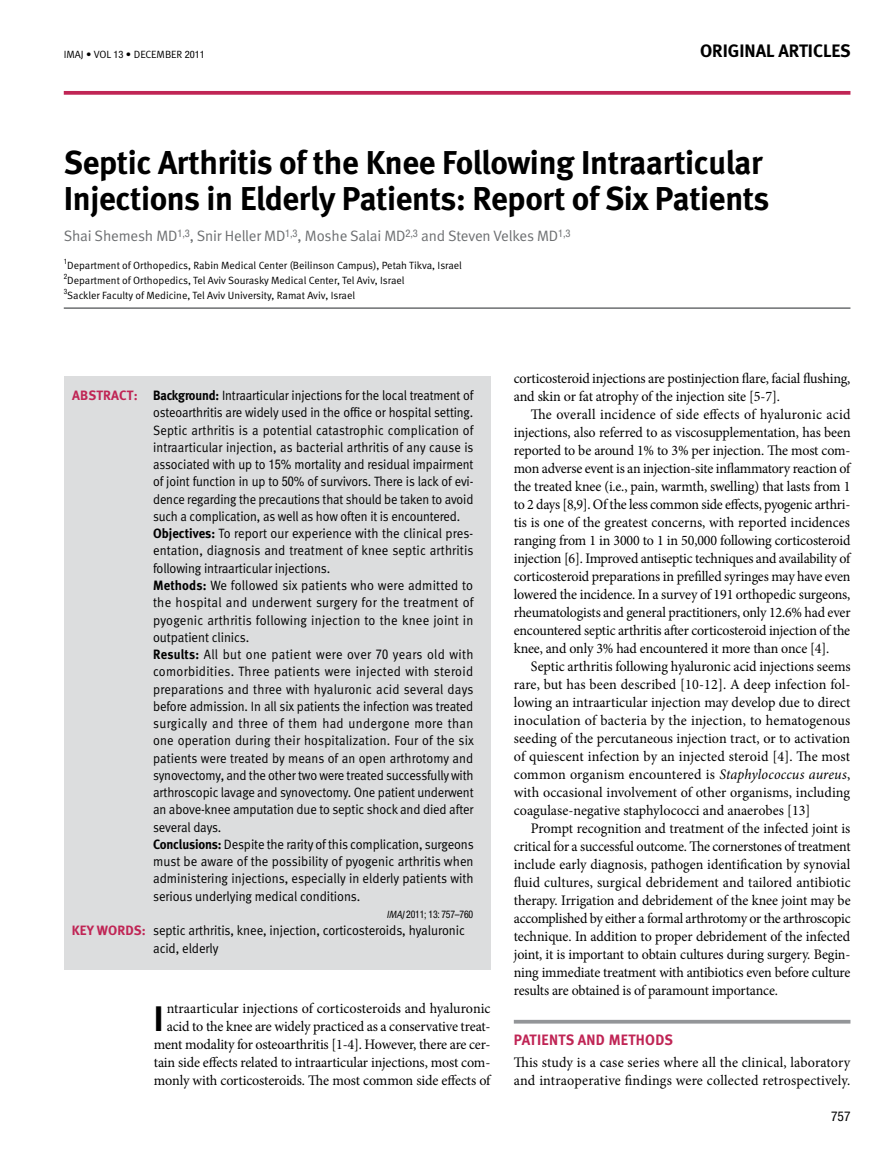
<style>
.page{position:relative;width:893px;height:1149px;background:#fff}
.page>*{position:absolute;margin:0;border:0;box-sizing:border-box;transform-origin:0 0}
.t1{font:700 35.4px "Meta";color:#000}
.t2{font:700 33px/36px "Meta";letter-spacing:-.01em;color:#000}
.t3{font:700 18px "Meta";color:#000}
.t4{font:15px "Meta Normal";letter-spacing:-.01em;color:#6d6f71}
.t5{font:700 15px "Meta";letter-spacing:.02em;color:#c02555}
.t6{font:14.55px/18px "Minion Pro";letter-spacing:-.01em;color:#000;text-align:justify;scale:.96 1}
.t7{font:14.55px/18px "Minion Pro";letter-spacing:-.01em;color:#000}
.t8{font:14.55px/18px "Minion Pro";letter-spacing:.01em;color:#000}
.t9{font:13.5px/17.2px "Meta Normal";letter-spacing:-.005em;color:#000;scale:.95 1}
.t10{font:13.5px/17.2px "Meta Normal";letter-spacing:-.005em;color:#000;text-align:justify;scale:.93 1}
.t11{font:700 13.5px "Meta";letter-spacing:.01em;color:#c02555}
.t12{font:condensed 13.5px "Helvetica Neue";color:#000}
.t13{font:10.5px "Meta Normal";color:#000}
.t14{font:condensed 10.5px "Helvetica Neue";letter-spacing:-.02em;color:#000;scale:.93 1}
.t15{font:condensed 10.5px "Helvetica Neue";color:#6d6f71}
.t16{font:condensed 7.35px "Helvetica Neue";color:#000}
.s1{font-family:"Helvetica Neue";font-stretch:condensed;font-size:10.2px}
.s2{font-family:"Meta Normal";font-stretch:normal;font-size:15px}
.s3{font-family:"Meta";font-weight:700}
.s4{font-family:"Helvetica Neue";font-stretch:condensed}
.s5{font-family:"Meta Normal";font-style:italic;font-stretch:normal}
.s6{font-style:italic}
</style>
<div class="page">
<svg style="left:64px;top:91px;width:786px;height:4px;background:#c43460"></svg>
<div style="left:64px;top:376px;width:426px;height:593px;background:#dcddde"></div>
<hr style="left:64px;top:307px;width:786px;height:2px;background:#6d6f71">
<svg style="left:514px;top:1019px;width:336px;height:4px"></svg>
<p class="t13" style="left:64px;top:48px;width:143px">IMAJ • VOL <span class="s1">13</span> • December <span class="s1">2011</span></p>
<p class="t3" style="left:700px;top:40px;width:152px">Original Articles</p>
<h2 class="t2" style="left:64px;top:144px;width:707px">Septic Arthritis of the Knee Following Intraarticular<br>Injections in Elderly Patients: Report of Six Patients</h2>
<p class="t15" style="left:558px;top:227px;width:14px">1,3</p>
<p class="t15" style="left:177px;top:227px;width:18px">1,3<span class="s2">,</span></p>
<p class="t15" style="left:285px;top:227px;width:18px">1,3<span class="s2">,</span></p>
<p class="t15" style="left:405px;top:227px;width:14px">2,3</p>
<p class="t4" style="left:64px;top:227px;width:115px">Shai Shemesh MD</p>
<p class="t16" style="left:64px;top:257px;width:5px">1</p>
<p class="t13" style="left:67px;top:259px;width:396px">Department of Orthopedics, Rabin Medical Center (Beilinson Campus ,) Petah Tikva, Israel</p>
<p class="t16" style="left:64px;top:272px;width:5px">2</p>
<p class="t13" style="left:67px;top:274px;width:339px">Department of Orthopedics, Tel Aviv Sourasky Medical Center, Tel Aviv, Israel</p>
<p class="t16" style="left:64px;top:287px;width:5px">3</p>
<p class="t13" style="left:67px;top:289px;width:289px">Sackler Faculty of Medicine, Tel Aviv University, Ramat Aviv, Israel</p>
<p class="t4" style="left:305px;top:227px;width:102px">Moshe Salai MD</p>
<p class="t4" style="left:421px;top:227px;width:139px">and Steven Velkes MD</p>
<p class="t4" style="left:197px;top:227px;width:90px">Snir Heller MD</p>
<p class="t11" style="left:72px;top:387px;width:67px">Ab stract:</p>
<p class="t11" style="left:72px;top:922px;width:76px">Key words:</p>
<p class="t10" style="left:153px;top:386px;width:346px"><span class="s3">Background:</span> Intraarticular injections for the local treatment of osteoarthritis are widely used in the office or hospital setting.<br>Septic arthritis is a potential catastrophic complication of intraarticular injection, as bacterial arthritis of any cause is associated with up to <span class="s4">15</span>% mortality and residual impairment</p>
<p class="t10" style="left:153px;top:490px;width:346px">dence regarding the precautions that should be taken to avoid</p>
<p class="t10" style="left:153px;top:473px;width:346px">of joint function in up to <span class="s4">50</span>% of survivors. There is lack of evi-</p>
<p class="t10" style="left:153px;top:507px;width:332px">such a complication, as well as how often isit encountered.</p>
<p class="t9" style="left:153px;top:542px;width:339px">entation, diagnosis and treatment of knee septic arthritis</p>
<p class="t9" style="left:153px;top:524px;width:338px"><span class="s3">Objectives:</span> To report our experience with the clinical pres-</p>
<p class="t9" style="left:153px;top:559px;width:339px">following intraarticular injections.<br><span class="s3">Methods:</span> We followed six patients who were admitted to the hospital and underwent surgery for the treatment of pyogenic arthritis following injection to the knee joint in outpatient clinics.<br><span class="s3">Results:</span> All but one patient were over <span class="s4">70</span> years old with comorbidities. Three patients were injected with steroid preparations and three with hyaluronic acid several days before admission In. all six patients the infection was treated surgically and three of them had undergone more than one operation during their hospitalization. Four of the six patients were treated by means of an open arthrotomy and synovectomy, and the other two were treated successfully with arthroscopic lavage and synovectomy. One patient underwent an above-knee amputation due to septic shock and died after several days.<br><span class="s3">Conclusions:</span> Despite the rarity of this complication, surgeons must be aware of the possibility of pyogenic arthritis when administering injections, especially in elderly patients with serious underlying medical conditions.</p>
<p class="t14" style="left:386px;top:907px;width:95px"><span class="s5">IMAJ</span>2011; 13: 757–760</p>
<p class="t9" style="left:153px;top:921px;width:330px">septic arthritis, knee, injection, corticosteroids, hyaluronic acid, elderly</p>
<h1 class="t1" style="left:154px;top:997px;width:7px">I</h1>
<p class="t7" style="left:167px;top:999px;width:325px">ntraarticular injections of corticosteroids and hyaluronic</p>
<p class="t7" style="left:167px;top:1017px;width:325px">acid to the knee are widely practiced as a conservative treat-</p>
<p class="t7" style="left:154px;top:1035px;width:338px">ment modality for osteoarthritis [1-4 .] However, there are cer-</p>
<p class="t7" style="left:154px;top:1053px;width:338px">tain side effects related to intraarticular injections, most com-</p>
<p class="t7" style="left:154px;top:1071px;width:338px">monly with corticosteroids. The most common side effects of</p>
<p class="t7" style="left:514px;top:369px;width:338px">corticosteroid injections are postinjection flare, facial flushing, and skin or fat atrophy of the injection site ]5-7 .[</p>
<p class="t6" style="left:514px;top:405px;width:352px;text-align:right">The overall incidence of side effects of hyaluronic acid injections, also referred to as viscosupplementation, has been</p>
<p class="t6" style="left:514px;top:459px;width:352px">mon adverse event anis injection-site inflammatory reaction of</p>
<p class="t6" style="left:514px;top:441px;width:352px">reported to be around 1% to 3% per injection. The most com-</p>
<p class="t6" style="left:514px;top:477px;width:352px">the treated knee e.i( ., pain, warmth, swelling) that lasts from 1</p>
<p class="t6" style="left:514px;top:513px;width:352px">tis is one of the greatest concerns, with reported incidences</p>
<p class="t6" style="left:514px;top:495px;width:352px">to 2 days [8,9 .] Of the less common side effects, pyogenic arthri-</p>
<p class="t6" style="left:514px;top:531px;width:352px">ranging from in1 3000 to in1 50,000 following corticosteroid injection .]6[ Improved antiseptic techniques and availability of corticosteroid preparations in prefilled syringes may have even lowered the incidence In. a survey of 191 orthopedic surgeons, rheumatologists and general practitioners, only 12.6% had ever encountered septic arthritis after corticosteroid injection of the knee, and only 3% had encountered it more than once . [4]</p>
<p class="t7" style="left:531px;top:657px;width:321px">Septic arthritis following hyaluronic acid injections seems</p>
<p class="t7" style="left:514px;top:693px;width:338px">lowing an intraarticular injection may develop due to direct</p>
<p class="t8" style="left:514px;top:675px;width:338px">rare, but has been described [10-12 A.] deep infection fol-</p>
<p class="t7" style="left:514px;top:711px;width:338px;text-align:justify">inoculation of bacteria by the injection to, hematogenous seeding of the percutaneous injection tract, or to activation of quiescent infection by an injected steroid [ .]4 The most common organism encountered is <span class="s6">Staphylococcus aureus</span>, with occasional involvement of other organisms, including coagulase-negative staphylococci and anaerobes ]13[</p>
<p class="t6" style="left:514px;top:819px;width:352px;text-indent:17px">Prompt recognition and treatment of the infected joint is critical for a successful outcome. The cornerstones of treatment include early diagnosis, pathogen identification by synovial fluid cultures, surgical debridement and tailored antibiotic therapy. Irrigation and debridement of the knee joint may be accomplished by either a formal arthrotomy or the arthroscopic technique In. addition to proper debridement of the infected</p>
<p class="t6" style="left:514px;top:963px;width:352px">ning immediate treatment with antibiotics even before culture</p>
<p class="t6" style="left:514px;top:945px;width:352px">joint isit, important to obtain cultures during surgery. Begin-</p>
<p class="t6" style="left:514px;top:981px;width:277px">results are obtained is of paramount importance.</p>
<p class="t5" style="left:514px;top:1030px;width:161px">Patients and Metho ds</p>
<p class="t8" style="left:514px;top:1053px;width:338px">This study is a case series where all the clinical, laboratory and intraoperative findings were collected retrospectively.</p>
<p class="t12" style="left:831px;top:1108px;width:21px">757</p>
</div>
